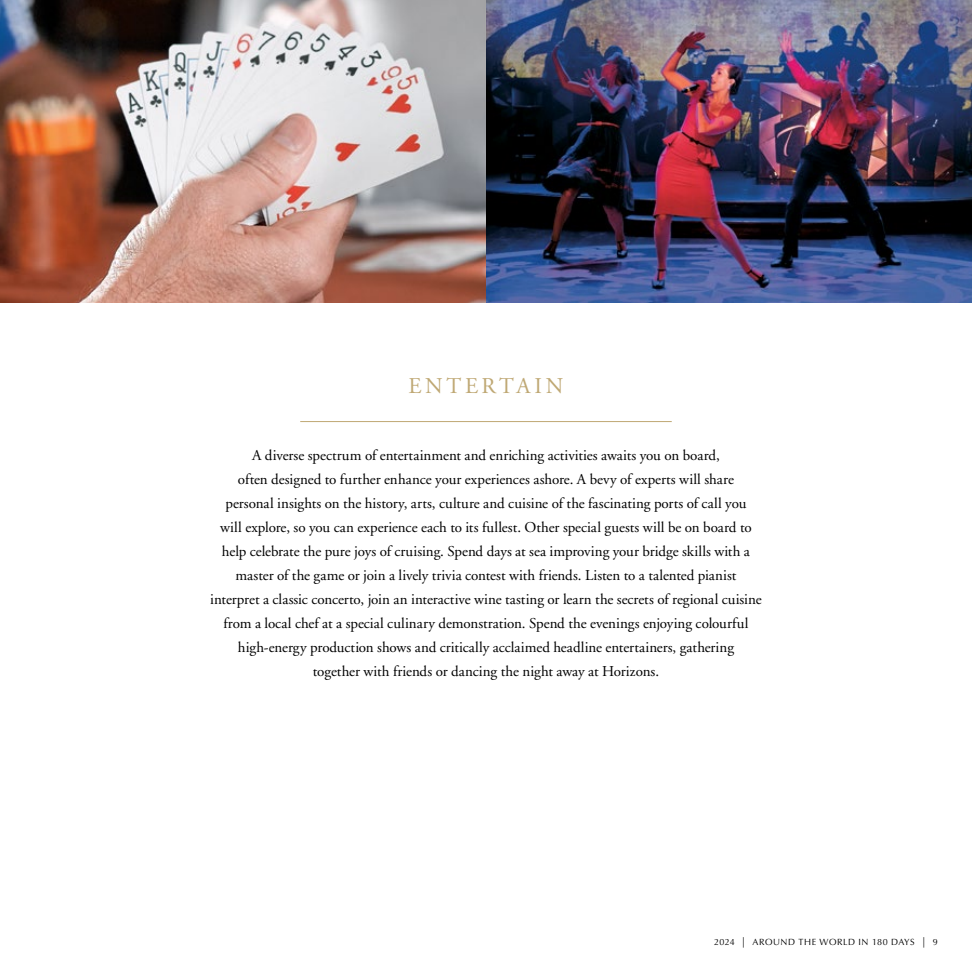
<style>
.page{position:relative;width:972px;height:972px;background:#fff}
.page>*{position:absolute;margin:0;border:0;box-sizing:border-box;transform-origin:0 0}
.t1{font:22.5px "Adobe Garamond";letter-spacing:.16em;color:#bfa874}
.t2{font:15px/24px "Adobe Garamond";color:#000;text-align:center}
.t3{font:9px "Optima";letter-spacing:.05em;color:#000}
.s1{font-size:10.5px}
</style>
<div class="page">
<img style="left:0;top:0;width:972px;height:302px">
<hr style="left:300px;top:421px;width:372px;height:1px;background:#bfa874">
<h1 class="t1" style="left:409px;top:374px;width:156px">ENTERTAIN</h1>
<p class="t2" style="left:210px;top:444px;width:553px">A diverse spectrum of entertainment and enriching activities awaits you on board,<br>often designed to further enhance your experiences ashore. A bevy of experts will share<br>personal insights on the history, arts, culture and cuisine of the fascinating ports of call you<br>will explore, so you can experience each to its fullest. Other special guests will be on board to help celebrate the pure joys of cruising. Spend days at sea improving your bridge skills with a master of the game or join a lively trivia contest with friends. Listen to a talented pianist interpret a classic concerto, join an interactive wine tasting or learn the secrets of regional cuisine from a local chef at a special culinary demonstration. Spend the evenings enjoying colourful high-energy production shows and critically acclaimed headline entertainers, gathering<br>together with friends or dancing the night away at Horizons.</p>
<p class="t3" style="left:714px;top:937px;width:225px">2024 <span class="s1">|</span> AROUND THE WORLD IN 180 DAYS <span class="s1">|</span> 9</p>
</div>
